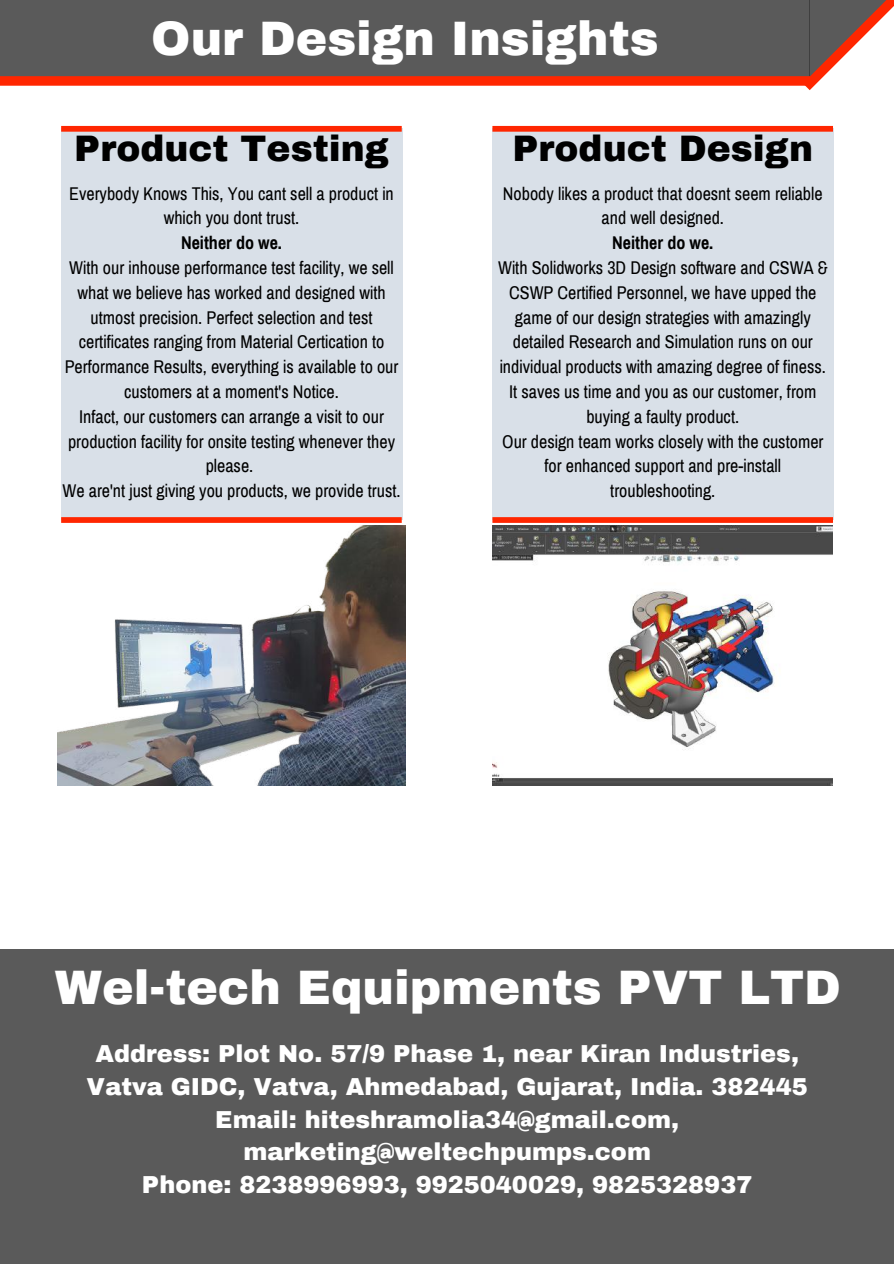
<style>
.page{position:relative;width:894px;height:1264px;background:#fff}
.page>*{position:absolute;margin:0;border:0;box-sizing:border-box;transform-origin:0 0}
.t1{font:900 47.25px "Archivo";color:#fff}
.t2{font:900 36px "Archivo";color:#000}
.t3{font:900 24px/32.7px "Archivo";color:#fff;text-align:center}
.t4{font:18px/24.8px "Archivo Narrow";color:#000;text-align:center}
.t5{font:700 18px "Archivo Narrow";color:#000}
</style>
<div class="page">
<svg style="left:0;top:0;width:893px;height:90px;background:#7a625e"></svg>
<div style="left:0;top:949px;width:893px;height:314px;background:#5a5a5a"></div>
<div style="left:61px;top:128px;width:341px;height:391px;background:#d9e0e8"></div>
<svg style="left:61px;top:126px;width:340px;height:6px;background:#fc2f0c"></svg>
<svg style="left:61px;top:517px;width:340px;height:6px;background:#fd2e0a"></svg>
<div style="left:492px;top:128px;width:341px;height:391px;background:#d9e0e8"></div>
<svg style="left:492px;top:126px;width:340px;height:6px;background:#fc300c"></svg>
<svg style="left:492px;top:517px;width:340px;height:6px;background:#fd2e0a"></svg>
<img style="left:58px;top:525px;width:347px;height:261px">
<img style="left:492px;top:525px;width:340px;height:261px">
<h1 class="t1" style="left:151px;top:14px;width:509px">Our Design Insights</h1>
<h2 class="t2" style="left:74px;top:129px;width:316px">Product Testing</h2>
<h2 class="t2" style="left:512px;top:129px;width:302px">Product Design</h2>
<p class="t4" style="left:69px;top:181px;width:326px">Everybody Knows This, You cant sell a product in which you dont trust.</p>
<p class="t5" style="left:181px;top:233px;width:102px">Neither do we.</p>
<p class="t4" style="left:62px;top:256px;width:339px">With our inhouse performance test facility, we sell what we believe has worked and designed with utmost precision. Perfect selection and test certificates ranging from Material Certication to Performance Results, everything is available to our customers at a moment's Notice.<br>Infact, our customers can arrange a visit to our production facility for onsite testing whenever they please.<br>We are'nt just giving you products, we provide trust.</p>
<p class="t4" style="left:503px;top:181px;width:321px">Nobody likes a product that doesnt seem reliable and well designed.</p>
<p class="t5" style="left:612px;top:233px;width:102px">Neither do we.</p>
<p class="t4" style="left:498px;top:256px;width:331px">With Solidworks 3D Design software and CSWA &amp; CSWP Certified Personnel, we have upped the game of our design strategies with amazingly detailed Research and Simulation runs on our individual products with amazing degree of finess.<br>It saves us time and you as our customer, from buying a faulty product.<br>Our design team works closely with the customer for enhanced support and pre-install troubleshooting.</p>
<h1 class="t1" style="left:55px;top:962px;width:787px">Wel-tech Equipments PVT LTD</h1>
<h3 class="t3" style="left:87px;top:1038px;width:722px">Address: Plot No. 57/9 Phase 1, near Kiran Industries, Vatva GIDC, Vatva, Ahmedabad, Gujarat, India. 382445<br>Email: hiteshramolia34@gmail.com, marketing@weltechpumps.com<br>Phone: 8238996993, 9925040029, 9825328937</h3>
</div>
